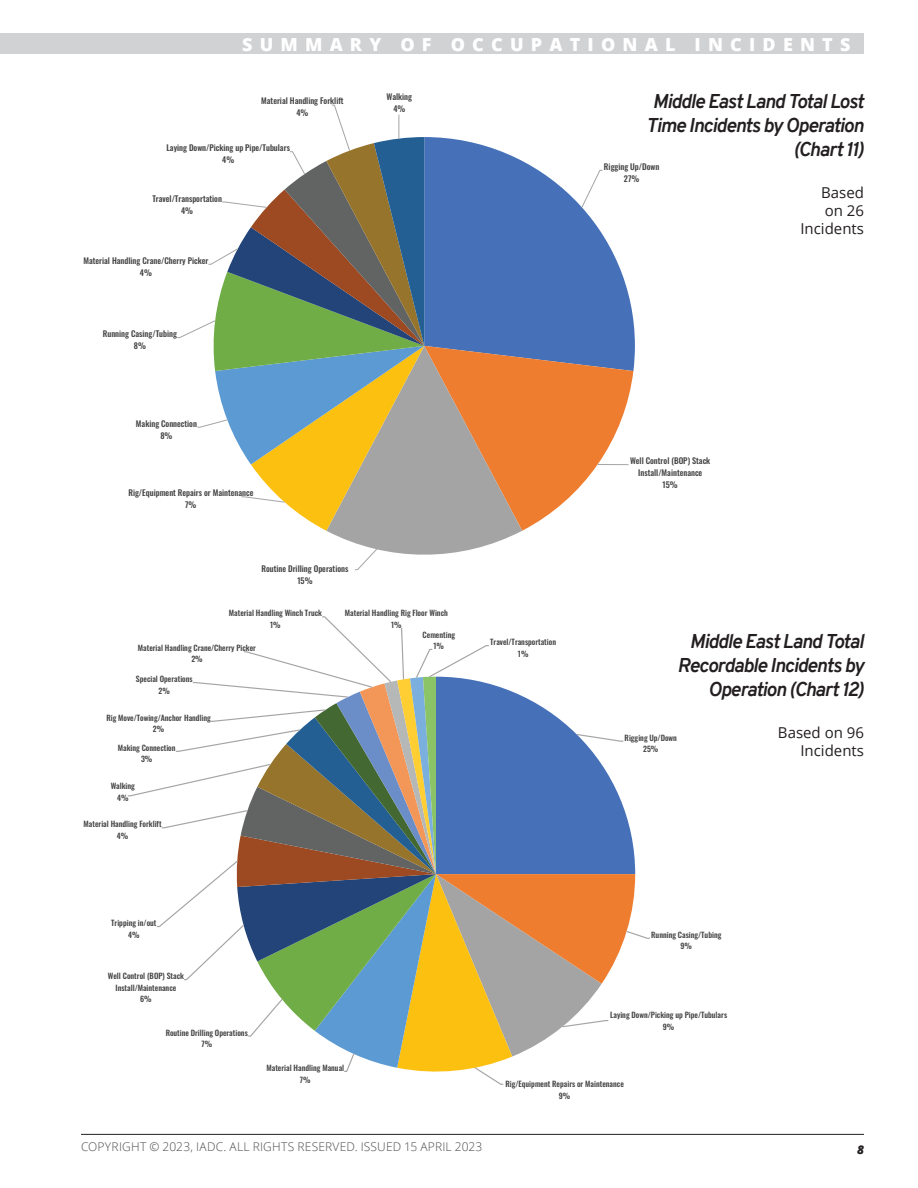
<style>
.page{position:relative;width:918px;height:1188px;background:#fff}
.page>*{position:absolute;margin:0;border:0;box-sizing:border-box;transform-origin:0 0}
.t1{font:italic 700 19.5px/24px "Overpass";letter-spacing:-.045em;color:#231f20;text-align:right}
.t2{font:800 18px "Open Sans";letter-spacing:.4em;color:#fff}
.t3{font:15px/18px "Open Sans";color:#231f20;text-align:right}
.t4{font:300 12px "Open Sans";letter-spacing:.015em;color:#4b4c4d}
.t5{font:italic 800 12px "Open Sans";color:#231f20}
.t6{font:500 8.25px/12.1px "Oswald";color:#404040;text-align:center}
.t7{font:500 7.8px/11.6px "Oswald";color:#404040;text-align:center}
</style>
<div class="page">
<hr style="left:81px;top:1134px;width:783px;height:1px;background:#231f20">
<div style="left:0;top:34px;width:864px;height:20px;background:#d1d2d4"></div>
<svg style="left:177px;top:104px;width:452px;height:467px"></svg>
<svg style="left:127px;top:616px;width:523px;height:457px"></svg>
<h2 class="t2" style="left:242px;top:31px;width:610px">SUMMARY OF OCCUPATIONAL INCIDENTS</h2>
<p class="t6" style="left:261px;top:93px;width:84px">Material Handling Forklift<br>4%</p>
<p class="t6" style="left:387px;top:89px;width:27px">Walking<br>4%</p>
<p class="t6" style="left:166px;top:141px;width:125px">Laying Down/Picking up Pipe/Tubulars<br>4%</p>
<p class="t6" style="left:152px;top:191px;width:71px">Travel/Transportation<br>4%</p>
<p class="t6" style="left:83px;top:254px;width:127px">Material Handling Crane/Cherry Picker<br>4%</p>
<p class="t6" style="left:103px;top:327px;width:76px">Running Casing/Tubing<br>8%</p>
<p class="t6" style="left:136px;top:417px;width:63px">Making Connection<br>8%</p>
<p class="t6" style="left:128px;top:486px;width:127px">Rig/Equipment Repairs or Maintenance<br>7%</p>
<p class="t6" style="left:261px;top:562px;width:89px">Routine Drilling Operations<br>15%</p>
<p class="t7" style="left:229px;top:607px;width:95px">Material Handling Winch Truck<br>1%</p>
<p class="t7" style="left:345px;top:606px;width:105px">Material Handling Rig Floor Winch<br>1%</p>
<p class="t7" style="left:423px;top:628px;width:34px">Cementing<br>1%</p>
<p class="t7" style="left:490px;top:635px;width:67px">Travel/Transportation<br>1%</p>
<p class="t7" style="left:138px;top:641px;width:119px">Material Handling Crane/Cherry Picker<br>2%</p>
<p class="t7" style="left:136px;top:672px;width:58px">Special Operations<br>2%</p>
<p class="t7" style="left:106px;top:711px;width:106px">Rig Move/Towing/Anchor Handling<br>2%</p>
<p class="t7" style="left:118px;top:741px;width:59px">Making Connection<br>3%</p>
<p class="t7" style="left:111px;top:779px;width:26px">Walking<br>4%</p>
<p class="t7" style="left:84px;top:818px;width:79px">Material Handling Forklift<br>4%</p>
<p class="t7" style="left:111px;top:916px;width:47px">Tripping in/out<br>4%</p>
<p class="t7" style="left:108px;top:969px;width:78px">Well Control (BOP) Stack<br>Install/Maintenance<br>6%</p>
<p class="t7" style="left:166px;top:1026px;width:84px">Routine Drilling Operations<br>7%</p>
<h1 class="t1" style="left:646px;top:89px;width:219px">Middle East Land Total Lost<br>Time Incidents by Operation (Chart 11)</h1>
<p class="t6" style="left:604px;top:160px;width:57px">Rigging Up/Down<br>27%</p>
<p class="t6" style="left:630px;top:454px;width:82px">Well Control (BOP) Stack<br>Install/Maintenance<br>15%</p>
<h3 class="t3" style="left:800px;top:183px;width:65px">Based on 26<br>Incidents</h3>
<h1 class="t1" style="left:678px;top:629px;width:188px">Middle East Land Total<br>Recordable Incidents by<br>Operation (Chart 12)</h1>
<p class="t7" style="left:625px;top:731px;width:54px">Rigging Up/Down<br>25%</p>
<h3 class="t3" style="left:778px;top:723px;width:88px">Based on 96<br>Incidents</h3>
<p class="t7" style="left:651px;top:928px;width:72px">Running Casing/Tubing<br>9%</p>
<p class="t7" style="left:610px;top:1009px;width:118px">Laying Down/Picking up Pipe/Tubulars<br>9%</p>
<p class="t7" style="left:266px;top:1061px;width:79px">Material Handling Manual<br>7%</p>
<p class="t7" style="left:505px;top:1077px;width:120px">Rig/Equipment Repairs or Maintenance<br>9%</p>
<h3 class="t4" style="left:81px;top:1138px;width:403px">COPYRIGHT © 2023, IADC. ALL RIGHTS RESERVED. ISSUED 15 APRIL 2023</h3>
<h3 class="t5" style="left:857px;top:1141px;width:8px">8</h3>
</div>
